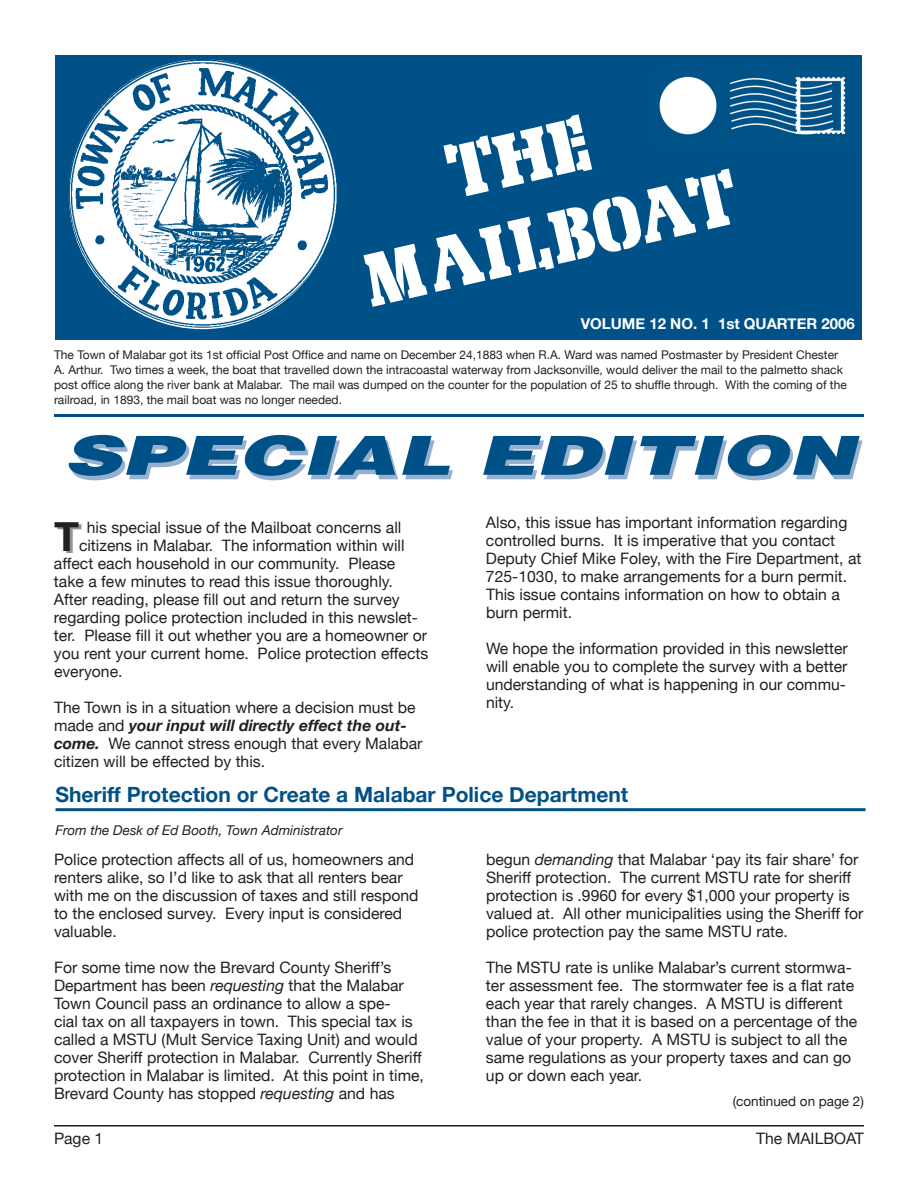
<style>
.page{position:relative;width:918px;height:1188px;background:#fff}
.page>*{position:absolute;margin:0;border:0;box-sizing:border-box;transform-origin:0 0}
.t1{font:72px/86.4px "Gangplank";color:#fff;text-align:center;scale:.9 1}
.t2{font:italic 900 54px "Helvetica";color:#005187;scale:1.5 1}
.t3{font:700 40.95px "Helvetica Neue";color:#231f20}
.t4{font:700 21px "Helvetica Neue";color:#005187}
.t5{font:15.75px/18px "Helvetica Neue";color:#231f20}
.t6{font:700 15px "Helvetica Neue";color:#fff}
.t7{font:italic 13.5px "Helvetica Neue";color:#231f20}
.t8{font:13.5px "Helvetica Neue";color:#231f20}
.t9{font:12px/15px "Helvetica Neue";color:#231f20}
.s1{font-weight:700;font-style:italic}
.s2{font-style:italic}
</style>
<div class="page">
<hr style="left:54px;top:1125px;width:810px;height:1px;background:#231f20">
<hr style="left:54px;top:414px;width:810px;height:3px;background:#005187">
<div style="left:56px;top:55px;width:806px;height:285px;background:#005187"></div>
<img style="left:69px;top:59px;width:268px;height:269px;border-radius:50%">
<img style="left:659px;top:76px;width:187px;height:59px">
<hr style="left:56px;top:808px;width:810px;height:3px;background:#005187">
<h1 class="t1" style="left:335px;top:159px;width:427px;rotate:-13deg">THE<br>MAILBOAT</h1>
<p class="t6" style="left:581px;top:314px;width:275px">VOLUME 12 NO. 1 1st QUARTER 2006</p>
<p class="t9" style="left:54px;top:347px;width:794px">The Town of Malabar got its 1st official Post Office and name on December 24,1883 when R.A. Ward was named Postmaster by President Chester A. Arthur. Two times a week, the boat that travelled down the intracoastal waterway from Jacksonville, would deliver the mail to the palmetto shack post office along the river bank at Malabar. The mail was dumped on the counter for the population of 25 to shuffle through. With the coming of the railroad, in 1893, the mail boat was no longer needed.</p>
<h2 class="t2" style="left:63px;top:420px;width:529px">SPECIAL EDITION</h2>
<h3 class="t3" style="left:54px;top:511px;width:27px">T</h3>
<p class="t5" style="left:87px;top:518px;width:316px">his special issue of the Mailboat concerns all</p>
<p class="t5" style="left:79px;top:536px;width:327px">citizens in Malabar. The information within will</p>
<p class="t5" style="left:54px;top:554px;width:343px">affect each household in our community. Please</p>
<p class="t5" style="left:54px;top:572px;width:341px">take a few minutes to read this issue thoroughly.</p>
<p class="t5" style="left:54px;top:590px;width:347px">After reading, please fill out and return the survey</p>
<p class="t5" style="left:54px;top:608px;width:366px">regarding police protection included in this newslet-</p>
<p class="t5" style="left:54px;top:626px;width:375px">ter. Please fill it out whether you are a homeowner or</p>
<p class="t5" style="left:54px;top:644px;width:376px">you rent your current home. Police protection effects</p>
<p class="t5" style="left:54px;top:662px;width:70px">everyone.</p>
<p class="t5" style="left:54px;top:698px;width:370px">The Town is in a situation where a decision must be made and <span class="s1">your input will directly effect the out&shy;come.</span> We cannot stress enough that every Malabar citizen will be effected by this.</p>
<p class="t5" style="left:486px;top:513px;width:377px">Also, this issue has important information regarding controlled burns. It is imperative that you contact Deputy Chief Mike Foley, with the Fire Department, at 725-1030, to make arrangements for a burn permit.<br>This issue contains information on how to obtain a burn permit.</p>
<p class="t5" style="left:486px;top:639px;width:363px;text-align:justify">We hope the information provided in this newsletter will enable you to complete the survey with a better understanding of what is happening in our commu&shy;nity.</p>
<h3 class="t4" style="left:56px;top:782px;width:574px">Sheriff Protection or Create a Malabar Police Department</h3>
<p class="t7" style="left:56px;top:822px;width:289px">From the Desk of Ed Booth, Town Administrator</p>
<p class="t5" style="left:486px;top:850px;width:379px">begun <span class="s2">demanding</span> that Malabar ‘pay its fair share’ for Sheriff protection. The current MSTU rate for sheriff protection is .9960 for every $1,000 your property is valued at. All other municipalities using the Sheriff for police protection pay the same MSTU rate.</p>
<p class="t5" style="left:486px;top:958px;width:373px">The MSTU rate is unlike Malabar’s current stormwa&shy;ter assessment fee. The stormwater fee is a flat rate each year that rarely changes. A MSTU is different than the fee in that it is based on a percentage of the value of your property. A MSTU is subject to all the same regulations as your property taxes and can go up or down each year.</p>
<p class="t8" style="left:733px;top:1093px;width:133px">(continued on page 2)</p>
<p class="t5" style="left:54px;top:850px;width:366px">Police protection affects all of us, homeowners and renters alike, so I’d like to ask that all renters bear with me on the discussion of taxes and still respond to the enclosed survey. Every input is considered valuable.</p>
<p class="t5" style="left:54px;top:958px;width:371px">For some time now the Brevard County Sheriff’s Department has been <span class="s2">requesting</span> that the Malabar Town Council pass an ordinance to allow a spe-<br>cial tax on all taxpayers in town. This special tax is called a MSTU (Mult Service Taxing Unit) and would cover Sheriff protection in Malabar. Currently Sheriff protection in Malabar is limited. At this point in time, Brevard County has stopped <span class="s2">requesting</span> and has</p>
<p class="t5" style="left:54px;top:1130px;width:51px">Page 1</p>
<p class="t5" style="left:756px;top:1130px;width:109px">The MAILBOAT</p>
</div>
